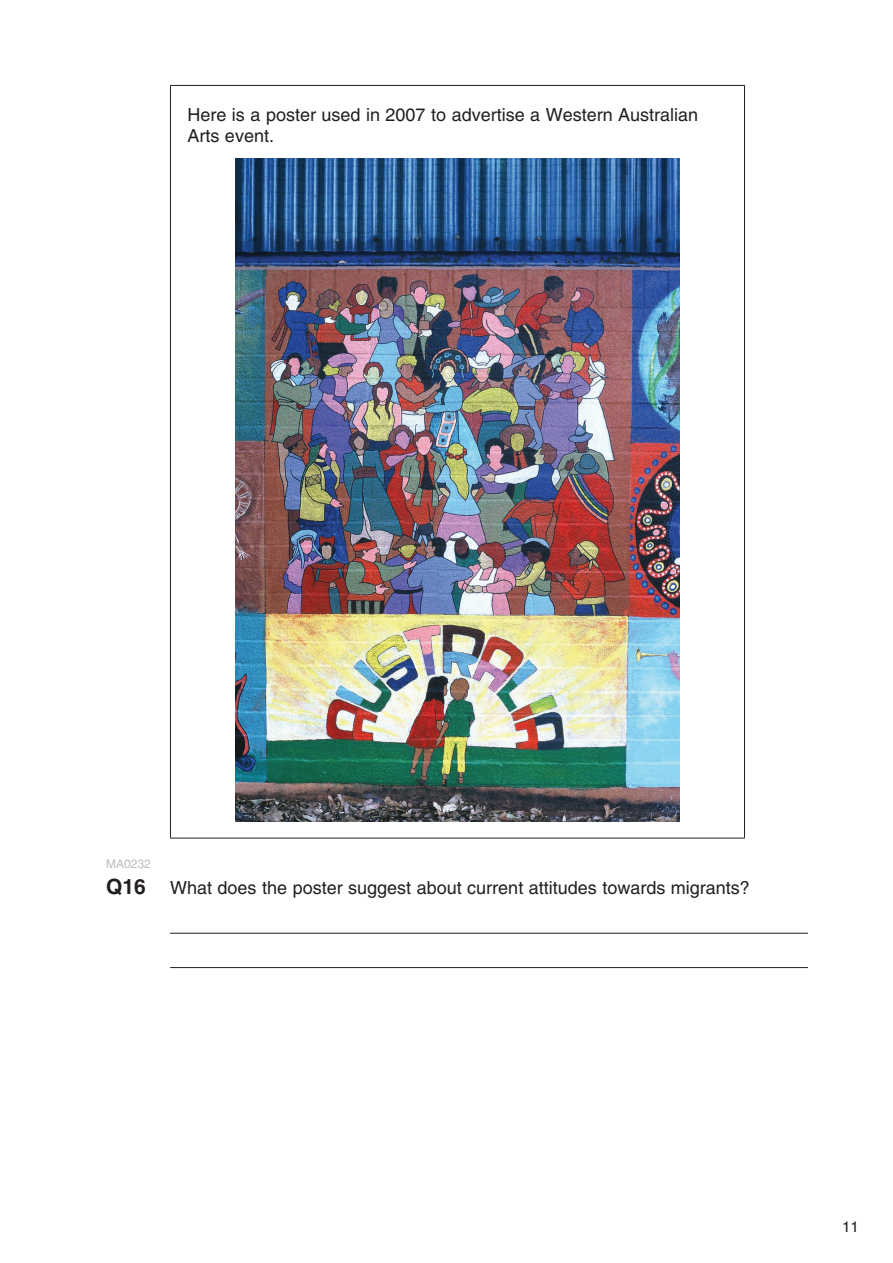
<style>
.page{position:relative;width:893px;height:1263px;background:#fff}
.page>*{position:absolute;margin:0;border:0;box-sizing:border-box;transform-origin:0 0}
.t1{font:18px/21.6px "Helvetica";color:#231f20}
.t2{font:15px "Helvetica";color:#231f20}
.t3{font:12px "Helvetica";color:#bcbdc0}
.s1{font-weight:700;font-size:21px}
</style>
<div class="page">
<hr style="left:170px;top:933px;width:638px;height:1px;background:#231f20">
<hr style="left:170px;top:967px;width:638px;height:1px;background:#231f20">
<hr style="left:170px;top:85px;width:575px;height:1px;background:#231f20">
<hr style="left:170px;top:838px;width:575px;height:1px;background:#231f20">
<hr style="left:170px;top:86px;width:1px;height:752px;background:#231f20">
<hr style="left:744px;top:86px;width:1px;height:752px;background:#231f20">
<img style="left:236px;top:159px;width:443px;height:662px">
<p class="t1" style="left:187px;top:103px;width:512px">Here is a poster used in 2007 to advertise a Western Australian<br>Arts event.</p>
<p class="t3" style="left:106px;top:857px;width:46px">MA0232</p>
<p class="t1" style="left:106px;top:877px;width:645px"><span class="s1">Q16</span> What does the poster suggest about current attitudes towards migrants?</p>
<p class="t2" style="left:842px;top:1218px;width:18px">11</p>
</div>
